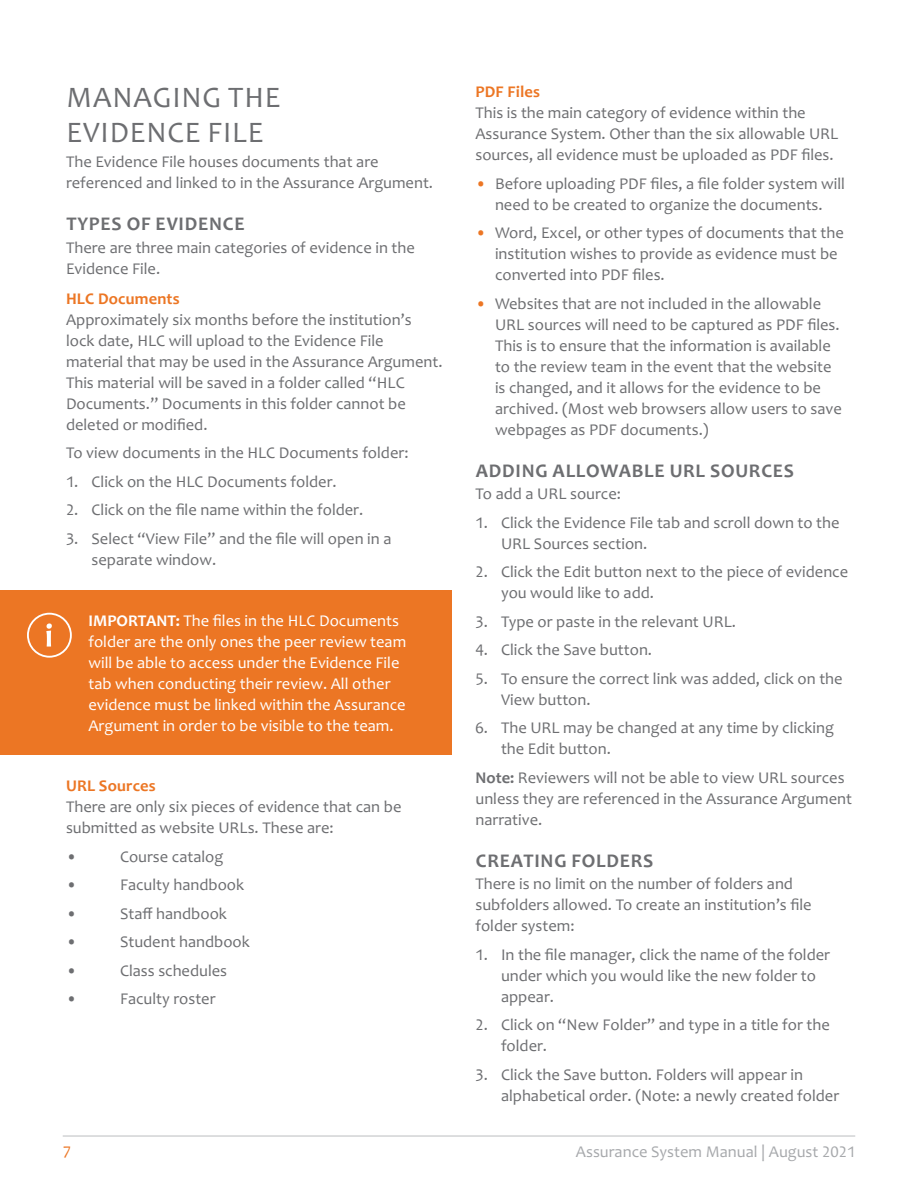
<style>
.page{position:relative;width:918px;height:1188px;background:#fff}
.page>*{position:absolute;margin:0;border:0;box-sizing:border-box;transform-origin:0 0}
.Header_2{font:30px/34.5px "Candara";letter-spacing:.03em;color:#6d6e71}
.Header_3{font:700 19.5px "Candara";letter-spacing:.04em;color:#6d6e71}
.Bulleted_List{font:16.5px/21px "Candara";color:#6d6e71}
.Numbered_List{font:16.5px/21px "Candara";color:#6d6e71}
.Single_Paragraph{font:16.5px/21px "Candara";color:#fff}
.Numbered_List_-_Firs{font:16.5px/21px "Candara";color:#6d6e71}
.t1{font:16.5px "Candara";color:#a7a9ac}
.Header_4{font:700 16.5px "Candara";letter-spacing:.01em;color:#ec7624}
.t2{font:16.5px "Candara";color:#ec7624}
.s1{font-weight:700}
.s2{color:#ec7624}
</style>
<div class="page">
<hr style="left:63px;top:1136px;width:792px;height:1px;background:#bcbec0">
<div style="left:0;top:590px;width:452px;height:165px;background:#ec7624"></div>
<svg style="left:27px;top:613px;width:45px;height:45px"></svg>
<h3 class="Header_2" style="left:67px;top:80px;width:215px">MANAGING THE<br>EVIDENCE FILE</h3>
<p class="Bulleted_List" style="left:66px;top:151px;width:369px">The Evidence File houses documents that are referenced and linked to in the Assurance Argument.</p>
<h4 class="Header_3" style="left:66px;top:212px;width:180px">TYPES OF EVIDENCE</h4>
<p class="Bulleted_List" style="left:66px;top:237px;width:350px">There are three main categories of evidence in the<br>Evidence File.</p>
<h5 class="Header_4" style="left:66px;top:288px;width:115px">HLC Documents</h5>
<p class="Bulleted_List" style="left:66px;top:309px;width:378px">Approximately six months before the institution’s lock date, HLC will upload to the Evidence File material that may be used in the Assurance Argument.<br>This material will be saved in a folder called “HLC Documents.” Documents in this folder cannot be deleted or modified.</p>
<p class="Bulleted_List" style="left:66px;top:442px;width:344px">To view documents in the HLC Documents folder:</p>
<p class="Numbered_List_-_Firs" style="left:66px;top:471px;width:272px">1. Click on the HLC Documents folder.</p>
<p class="Numbered_List" style="left:66px;top:499px;width:299px">2. Click on the file name within the folder.</p>
<p class="Numbered_List" style="left:92px;top:528px;width:302px;text-indent:-26px">3. Select “View File” and the file will open in a separate window.</p>
<p class="Single_Paragraph" style="left:88px;top:610px;width:319px"><span class="s1">IMPORTANT:</span> The files in the HLC Documents folder are the only ones the peer review team will be able to access under the Evidence File tab when conducting their review. All other evidence must be linked within the Assurance Argument in order to be visible to the team.</p>
<h5 class="Header_4" style="left:66px;top:776px;width:91px">URL Sources</h5>
<p class="Bulleted_List" style="left:66px;top:796px;width:337px">There are only six pieces of evidence that can be submitted as website URLs. These are:</p>
<p class="Bulleted_List" style="left:66px;top:846px;width:12px">•</p>
<p class="Bulleted_List" style="left:120px;top:846px;width:105px">Course catalog</p>
<p class="Bulleted_List" style="left:66px;top:874px;width:12px">•</p>
<p class="Bulleted_List" style="left:120px;top:874px;width:126px">Faculty handbook</p>
<p class="Bulleted_List" style="left:66px;top:903px;width:12px">•</p>
<p class="Bulleted_List" style="left:120px;top:903px;width:108px">Staff handbook</p>
<p class="Bulleted_List" style="left:66px;top:931px;width:12px">•</p>
<p class="Bulleted_List" style="left:120px;top:931px;width:131px">Student handbook</p>
<p class="Bulleted_List" style="left:66px;top:960px;width:12px">•</p>
<p class="Bulleted_List" style="left:120px;top:960px;width:109px">Class schedules</p>
<p class="Bulleted_List" style="left:66px;top:988px;width:12px">•</p>
<p class="Bulleted_List" style="left:120px;top:988px;width:97px">Faculty roster</p>
<h5 class="Header_4" style="left:476px;top:82px;width:66px">PDF Files</h5>
<p class="Bulleted_List" style="left:476px;top:102px;width:364px">This is the main category of evidence within the<br>Assurance System. Other than the six allowable URL sources, all evidence must be uploaded as PDF files.</p>
<p class="Bulleted_List" style="left:476px;top:173px;width:371px;text-align:center"><span class="s2">•</span> Before uploading PDF files, a file folder system will need to be created to organize the documents.</p>
<p class="Bulleted_List" style="left:495px;top:222px;width:350px;text-indent:-20px"><span class="s2">•</span> Word, Excel, or other types of documents that the institution wishes to provide as evidence must be converted into PDF files.</p>
<p class="Bulleted_List" style="left:495px;top:293px;width:348px;text-indent:-20px"><span class="s2">•</span> Websites that are not included in the allowable URL sources will need to be captured as PDF files.<br>This is to ensure that the information is available to the review team in the event that the website is changed, and it allows for the evidence to be archived. (Most web browsers allow users to save webpages as PDF documents.)</p>
<h4 class="Header_3" style="left:476px;top:458px;width:320px">ADDING ALLOWABLE URL SOURCES</h4>
<p class="Bulleted_List" style="left:476px;top:483px;width:147px">To add a URL source:</p>
<p class="Numbered_List_-_Firs" style="left:501px;top:512px;width:340px;text-indent:-26px">1. Click the Evidence File tab and scroll down to the<br>URL Sources section.</p>
<p class="Numbered_List" style="left:501px;top:561px;width:349px;text-indent:-26px">2. Click the Edit button next to the piece of evidence you would like to add.</p>
<p class="Numbered_List" style="left:476px;top:611px;width:262px">3. Type or paste in the relevant URL.</p>
<p class="Numbered_List" style="left:476px;top:639px;width:178px">4. Click the Save button.</p>
<p class="Numbered_List" style="left:501px;top:668px;width:343px;text-indent:-26px">5. To ensure the correct link was added, click on the<br>View button.</p>
<p class="Numbered_List" style="left:501px;top:717px;width:335px;text-indent:-26px">6. The URL may be changed at any time by clicking the Edit button.</p>
<p class="Bulleted_List" style="left:476px;top:767px;width:378px"><span class="s1">Note:</span> Reviewers will not be able to view URL sources unless they are referenced in the Assurance Argument narrative.</p>
<h4 class="Header_3" style="left:476px;top:848px;width:179px">CREATING FOLDERS</h4>
<p class="Bulleted_List" style="left:476px;top:873px;width:338px">There is no limit on the number of folders and subfolders allowed. To create an institution’s file folder system:</p>
<p class="Numbered_List_-_Firs" style="left:501px;top:944px;width:331px;text-indent:-26px">1. In the file manager, click the name of the folder under which you would like the new folder to appear.</p>
<p class="Numbered_List" style="left:501px;top:1014px;width:330px;text-indent:-26px">2. Click on “New Folder” and type in a title for the folder.</p>
<p class="Numbered_List" style="left:501px;top:1064px;width:340px;text-indent:-26px">3. Click the Save button. Folders will appear in alphabetical order. (Note: a newly created folder</p>
<p class="t2" style="left:63px;top:1141px;width:10px">7</p>
<p class="t1" style="left:576px;top:1141px;width:281px">Assurance System Manual | August 2021</p>
</div>
